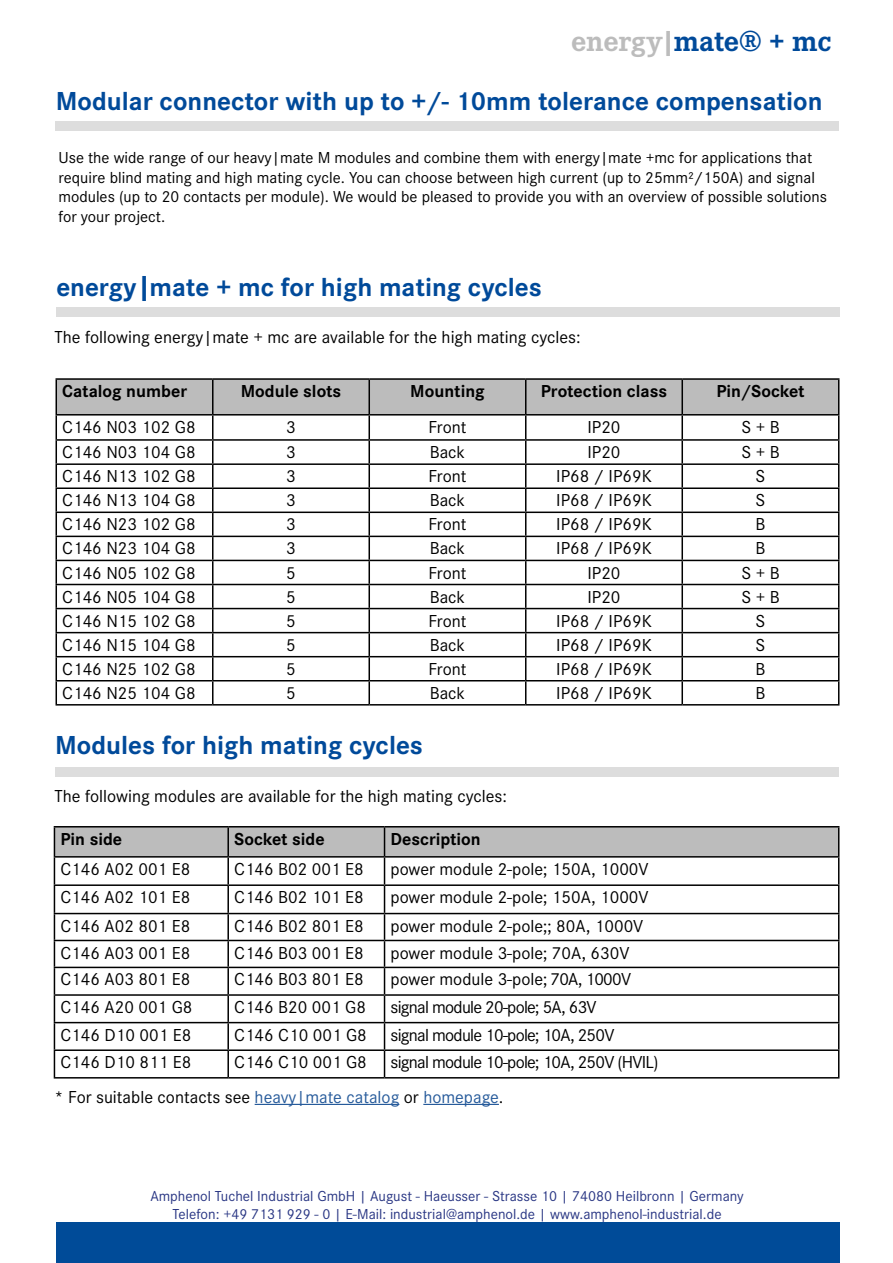
<style>
.page{position:relative;width:893px;height:1263px;background:#fff}
.page>*{position:absolute;margin:0;border:0;box-sizing:border-box;transform-origin:0 0}
.t1{font:700 30px "Corporate E";letter-spacing:-.01em;color:#004a9a}
.t2{font:700 27px "Corporate S";color:#004a9a}
.t3{font:18px "Corporate S";color:#000}
.t4{font:18px "Corporate S";letter-spacing:-.04em;color:#000}
.t5{font:700 18px "Corporate S";color:#000}
.t6{font:16.5px/19.8px "Corporate S";color:#000}
.t7{font:15px/18px "Corporate S";color:#283583;text-align:center}
.s1{color:#bcbcbc}
.s2{font-family:"Corporate E";font-size:30px}
.s3{color:#275b9b}
</style>
<div class="page">
<div style="left:55px;top:121px;width:784px;height:10px;background:#ddd"></div>
<div style="left:56px;top:1223px;width:783px;height:40px;background:#004b98"></div>
<div style="left:56px;top:308px;width:783px;height:9px;background:#ddd"></div>
<hr style="left:56px;top:378px;width:157px;height:2px;background:#000">
<hr style="left:213px;top:378px;width:156px;height:2px;background:#000">
<hr style="left:369px;top:378px;width:157px;height:2px;background:#000">
<hr style="left:526px;top:378px;width:156px;height:2px;background:#000">
<hr style="left:682px;top:378px;width:157px;height:2px;background:#000">
<svg style="left:56px;top:379px;width:783px;height:325px"></svg>
<hr style="left:56px;top:704px;width:157px;height:1px;background:#000">
<hr style="left:213px;top:704px;width:156px;height:1px;background:#000">
<hr style="left:369px;top:704px;width:157px;height:1px;background:#000">
<hr style="left:526px;top:704px;width:156px;height:1px;background:#000">
<hr style="left:682px;top:704px;width:157px;height:1px;background:#000">
<hr style="left:255px;top:1104px;width:144px;height:1px;background:#275b9b">
<hr style="left:423px;top:1104px;width:76px;height:1px;background:#275b9b">
<hr style="left:54px;top:826px;width:174px;height:1px;background:#000">
<hr style="left:228px;top:826px;width:157px;height:1px;background:#000">
<hr style="left:385px;top:826px;width:454px;height:1px;background:#000">
<svg style="left:54px;top:827px;width:785px;height:250px"></svg>
<hr style="left:54px;top:1077px;width:174px;height:1px;background:#000">
<hr style="left:228px;top:1077px;width:157px;height:1px;background:#000">
<hr style="left:385px;top:1077px;width:454px;height:1px;background:#000">
<div style="left:55px;top:767px;width:783px;height:9px;background:#ddd"></div>
<h1 class="t1" style="left:571px;top:21px;width:262px"><span class="s1">energy|</span>mate® + mc</h1>
<h2 class="t2" style="left:56px;top:83px;width:768px">Modular connector with up to +/- 10mm tolerance compensation</h2>
<p class="t6" style="left:58px;top:147px;width:770px">Use the wide range of our heavy|mate M modules and combine them with energy|mate +mc for applications that require blind mating and high mating cycle. You can choose between high current (up to 25mm²/150A) and signal modules (up to 20 contacts per module). We would be pleased to provide you with an overview of possible solutions for your project.</p>
<h2 class="t2" style="left:56px;top:269px;width:487px">energy<span class="s2">|</span>mate + mc for high mating cycles</h2>
<p class="t3" style="left:55px;top:325px;width:528px">The following energy|mate + mc are available for the high mating cycles:</p>
<p class="t5" style="left:62px;top:379px;width:126px">Catalog number</p>
<p class="t5" style="left:241px;top:379px;width:102px">Module slots</p>
<p class="t5" style="left:410px;top:379px;width:76px">Mounting</p>
<p class="t5" style="left:541px;top:379px;width:128px">Protection class</p>
<p class="t5" style="left:716px;top:379px;width:90px">Pin/Socket</p>
<p class="t3" style="left:62px;top:415px;width:135px">C146 N03 102 G8</p>
<p class="t3" style="left:286px;top:415px;width:11px">3</p>
<p class="t3" style="left:428px;top:415px;width:40px">Front</p>
<p class="t3" style="left:587px;top:415px;width:35px">IP20</p>
<p class="t3" style="left:741px;top:415px;width:40px">S + B</p>
<p class="t3" style="left:62px;top:440px;width:135px">C146 N03 104 G8</p>
<p class="t3" style="left:286px;top:440px;width:11px">3</p>
<p class="t3" style="left:430px;top:440px;width:37px">Back</p>
<p class="t3" style="left:587px;top:440px;width:35px">IP20</p>
<p class="t3" style="left:741px;top:440px;width:40px">S + B</p>
<p class="t3" style="left:62px;top:464px;width:135px">C146 N13 102 G8</p>
<p class="t3" style="left:286px;top:464px;width:11px">3</p>
<p class="t3" style="left:428px;top:464px;width:40px">Front</p>
<p class="t3" style="left:556px;top:464px;width:97px">IP68 / IP69K</p>
<p class="t3" style="left:756px;top:464px;width:11px">S</p>
<p class="t3" style="left:62px;top:488px;width:135px">C146 N13 104 G8</p>
<p class="t3" style="left:286px;top:488px;width:11px">3</p>
<p class="t3" style="left:430px;top:488px;width:37px">Back</p>
<p class="t3" style="left:556px;top:488px;width:97px">IP68 / IP69K</p>
<p class="t3" style="left:756px;top:488px;width:11px">S</p>
<p class="t3" style="left:62px;top:513px;width:135px">C146 N23 102 G8</p>
<p class="t3" style="left:286px;top:513px;width:11px">3</p>
<p class="t3" style="left:428px;top:513px;width:40px">Front</p>
<p class="t3" style="left:556px;top:513px;width:97px">IP68 / IP69K</p>
<p class="t3" style="left:756px;top:513px;width:11px">B</p>
<p class="t3" style="left:62px;top:537px;width:135px">C146 N23 104 G8</p>
<p class="t3" style="left:286px;top:537px;width:11px">3</p>
<p class="t3" style="left:430px;top:537px;width:37px">Back</p>
<p class="t3" style="left:556px;top:537px;width:97px">IP68 / IP69K</p>
<p class="t3" style="left:756px;top:537px;width:11px">B</p>
<p class="t3" style="left:62px;top:561px;width:135px">C146 N05 102 G8</p>
<p class="t3" style="left:286px;top:561px;width:11px">5</p>
<p class="t3" style="left:428px;top:561px;width:40px">Front</p>
<p class="t3" style="left:587px;top:561px;width:35px">IP20</p>
<p class="t3" style="left:741px;top:561px;width:40px">S + B</p>
<p class="t3" style="left:62px;top:585px;width:135px">C146 N05 104 G8</p>
<p class="t3" style="left:286px;top:585px;width:11px">5</p>
<p class="t3" style="left:430px;top:585px;width:37px">Back</p>
<p class="t3" style="left:587px;top:585px;width:35px">IP20</p>
<p class="t3" style="left:741px;top:585px;width:40px">S + B</p>
<p class="t3" style="left:62px;top:609px;width:135px">C146 N15 102 G8</p>
<p class="t3" style="left:286px;top:609px;width:11px">5</p>
<p class="t3" style="left:428px;top:609px;width:40px">Front</p>
<p class="t3" style="left:556px;top:609px;width:97px">IP68 / IP69K</p>
<p class="t3" style="left:756px;top:609px;width:11px">S</p>
<p class="t3" style="left:62px;top:633px;width:135px">C146 N15 104 G8</p>
<p class="t3" style="left:286px;top:633px;width:11px">5</p>
<p class="t3" style="left:430px;top:633px;width:37px">Back</p>
<p class="t3" style="left:556px;top:633px;width:97px">IP68 / IP69K</p>
<p class="t3" style="left:756px;top:633px;width:11px">S</p>
<p class="t3" style="left:62px;top:657px;width:135px">C146 N25 102 G8</p>
<p class="t3" style="left:286px;top:657px;width:11px">5</p>
<p class="t3" style="left:428px;top:657px;width:40px">Front</p>
<p class="t3" style="left:556px;top:657px;width:97px">IP68 / IP69K</p>
<p class="t3" style="left:756px;top:657px;width:11px">B</p>
<p class="t3" style="left:62px;top:681px;width:135px">C146 N25 104 G8</p>
<p class="t3" style="left:286px;top:681px;width:11px">5</p>
<p class="t3" style="left:430px;top:681px;width:37px">Back</p>
<p class="t3" style="left:556px;top:681px;width:97px">IP68 / IP69K</p>
<p class="t3" style="left:756px;top:681px;width:11px">B</p>
<h2 class="t2" style="left:55px;top:726px;width:369px">Modules for high mating cycles</h2>
<p class="t3" style="left:55px;top:784px;width:454px">The following modules are available for the high mating cycles:</p>
<p class="t5" style="left:60px;top:826px;width:63px">Pin side</p>
<p class="t5" style="left:234px;top:826px;width:92px">Socket side</p>
<p class="t5" style="left:390px;top:826px;width:92px">Description</p>
<p class="t3" style="left:60px;top:857px;width:131px">C146 A02 001 E8</p>
<p class="t3" style="left:234px;top:857px;width:131px">C146 B02 001 E8</p>
<p class="t3" style="left:390px;top:857px;width:260px">power module 2-pole; 150A, 1000V</p>
<p class="t3" style="left:60px;top:885px;width:131px">C146 A02 101 E8</p>
<p class="t3" style="left:234px;top:885px;width:131px">C146 B02 101 E8</p>
<p class="t3" style="left:390px;top:885px;width:260px">power module 2-pole; 150A, 1000V</p>
<p class="t3" style="left:60px;top:914px;width:131px">C146 A02 801 E8</p>
<p class="t3" style="left:234px;top:914px;width:131px">C146 B02 801 E8</p>
<p class="t3" style="left:390px;top:914px;width:254px">power module 2-pole;; 80A, 1000V</p>
<p class="t3" style="left:60px;top:941px;width:131px">C146 A03 001 E8</p>
<p class="t3" style="left:234px;top:941px;width:131px">C146 B03 001 E8</p>
<p class="t3" style="left:390px;top:941px;width:240px">power module 3-pole; 70A, 630V</p>
<p class="t3" style="left:60px;top:968px;width:131px">C146 A03 801 E8</p>
<p class="t3" style="left:234px;top:968px;width:131px">C146 B03 801 E8</p>
<p class="t3" style="left:390px;top:968px;width:242px">power module 3-pole; 70A, 1000V</p>
<p class="t3" style="left:60px;top:995px;width:134px">C146 A20 001 G8</p>
<p class="t3" style="left:234px;top:995px;width:133px">C146 B20 001 G8</p>
<p class="t4" style="left:390px;top:995px;width:208px">signal module 20-pole; 5A, 63V</p>
<p class="t3" style="left:60px;top:1023px;width:132px">C146 D10 001 E8</p>
<p class="t3" style="left:234px;top:1023px;width:134px">C146 C10 001 G8</p>
<p class="t4" style="left:390px;top:1023px;width:225px">signal module 10-pole; 10A, 250V</p>
<p class="t3" style="left:60px;top:1050px;width:132px">C146 D10 811 E8</p>
<p class="t3" style="left:234px;top:1050px;width:134px">C146 C10 001 G8</p>
<p class="t4" style="left:390px;top:1050px;width:269px">signal module 10-pole; 10A, 250V (HVIL)</p>
<p class="t3" style="left:55px;top:1085px;width:450px">* For suitable contacts see <span class="s3">heavy|mate catalog</span> or <span class="s3">homepage</span>.</p>
<p class="t7" style="left:150px;top:1186px;width:595px">Amphenol Tuchel Industrial GmbH | August - Haeusser - Strasse 10 | 74080 Heilbronn | Germany<br>Telefon: +49 7131 929 - 0 | E-Mail: industrial@amphenol.de | www.amphenol-industrial.de</p>
</div>
